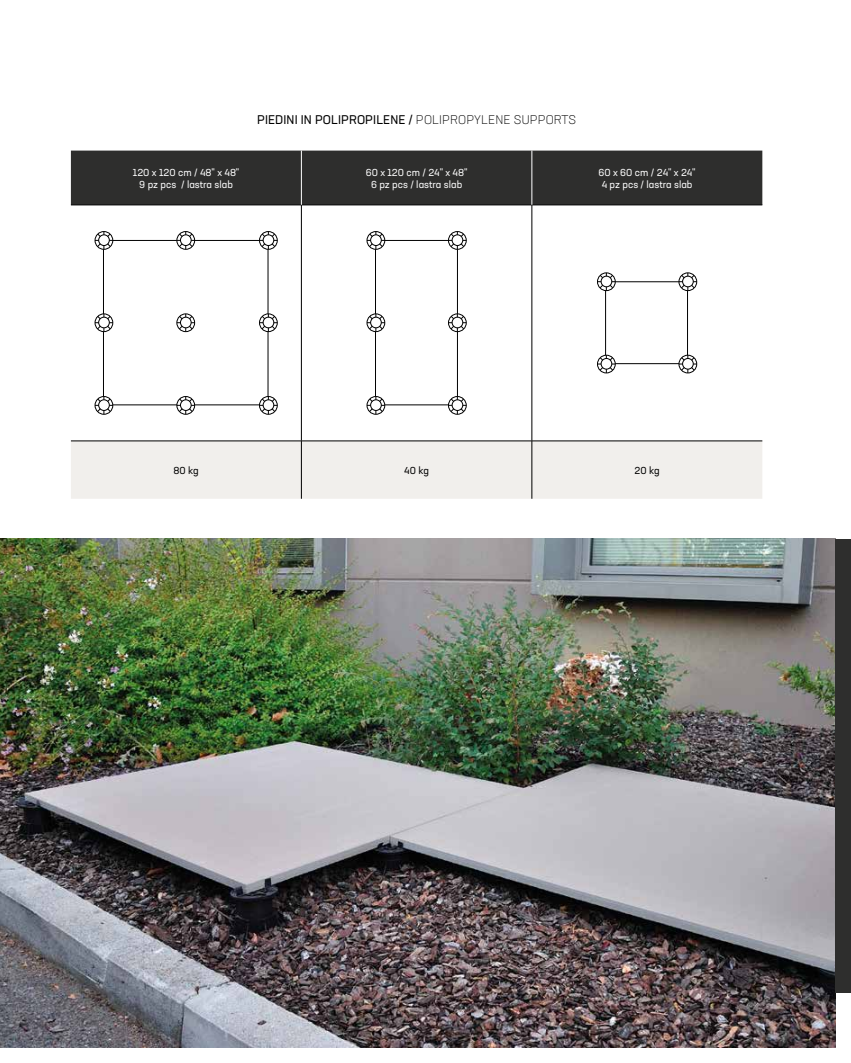
<style>
.page{position:relative;width:851px;height:1063px;background:#fff}
.page>*{position:absolute;margin:0;border:0;box-sizing:border-box;transform-origin:0 0}
.t1{font:12.5px "Neusa Next Std";letter-spacing:.01em;color:#000}
.t2{font:10px/12px "Neusa Next Std";color:#fff;text-align:center}
.t3{font:10px "Neusa Next Std";letter-spacing:-.005em;color:#000}
.s1{font-weight:300}
</style>
<div class="page">
<img style="left:0;top:539px;width:835px;height:509px">
<div style="left:71px;top:151px;width:691px;height:54px;background:#2e2e2d"></div>
<div style="left:71px;top:442px;width:691px;height:57px;background:#f1efec"></div>
<hr style="left:71px;top:205px;width:230px;height:1px;background:#000">
<hr style="left:301px;top:205px;width:230px;height:1px;background:#000">
<hr style="left:301px;top:205px;width:1px;height:236px;background:#000">
<hr style="left:531px;top:205px;width:231px;height:1px;background:#000">
<hr style="left:531px;top:205px;width:1px;height:236px;background:#000">
<hr style="left:71px;top:441px;width:230px;height:1px;background:#000">
<hr style="left:301px;top:441px;width:230px;height:1px;background:#000">
<hr style="left:301px;top:441px;width:1px;height:58px;background:#000">
<hr style="left:531px;top:441px;width:231px;height:1px;background:#000">
<hr style="left:531px;top:441px;width:1px;height:58px;background:#000">
<hr style="left:301px;top:151px;width:1px;height:54px;background:#fff">
<hr style="left:531px;top:151px;width:1px;height:54px;background:#fff">
<div style="left:103px;top:240px;width:165px;height:165px;border:1px solid #000"></div>
<div style="left:95px;top:231px;width:18px;height:18px;border:1px solid #000;border-radius:50%"></div>
<svg style="left:95px;top:232px;width:18px;height:17px"></svg>
<div style="left:99px;top:235px;width:10px;height:11px;background:#fff;border-radius:50%"></div>
<div style="left:99px;top:235px;width:10px;height:11px;border:1px solid #000;border-radius:50%"></div>
<svg style="left:95px;top:396px;width:18px;height:18px"></svg>
<div style="left:99px;top:400px;width:10px;height:10px;background:#fff;border-radius:50%"></div>
<div style="left:99px;top:400px;width:10px;height:11px;border:1px solid #000;border-radius:50%"></div>
<svg style="left:95px;top:314px;width:18px;height:18px"></svg>
<div style="left:99px;top:317px;width:10px;height:11px;background:#fff;border-radius:50%"></div>
<div style="left:99px;top:317px;width:10px;height:11px;border:1px solid #000;border-radius:50%"></div>
<div style="left:177px;top:231px;width:18px;height:18px;border:1px solid #000;border-radius:50%"></div>
<svg style="left:177px;top:232px;width:18px;height:17px"></svg>
<div style="left:180px;top:235px;width:11px;height:11px;background:#fff;border-radius:50%"></div>
<div style="left:180px;top:235px;width:11px;height:11px;border:1px solid #000;border-radius:50%"></div>
<svg style="left:177px;top:396px;width:18px;height:18px"></svg>
<div style="left:180px;top:400px;width:11px;height:10px;background:#fff;border-radius:50%"></div>
<div style="left:180px;top:400px;width:11px;height:11px;border:1px solid #000;border-radius:50%"></div>
<svg style="left:177px;top:314px;width:18px;height:18px"></svg>
<div style="left:180px;top:317px;width:11px;height:11px;background:#fff;border-radius:50%"></div>
<div style="left:180px;top:317px;width:11px;height:11px;border:1px solid #000;border-radius:50%"></div>
<div style="left:259px;top:231px;width:18px;height:18px;border:1px solid #000;border-radius:50%"></div>
<svg style="left:259px;top:232px;width:18px;height:17px"></svg>
<div style="left:263px;top:235px;width:11px;height:11px;background:#fff;border-radius:50%"></div>
<div style="left:263px;top:235px;width:11px;height:11px;border:1px solid #000;border-radius:50%"></div>
<svg style="left:259px;top:396px;width:18px;height:18px"></svg>
<div style="left:263px;top:400px;width:11px;height:10px;background:#fff;border-radius:50%"></div>
<div style="left:263px;top:400px;width:11px;height:11px;border:1px solid #000;border-radius:50%"></div>
<svg style="left:259px;top:314px;width:18px;height:18px"></svg>
<div style="left:263px;top:317px;width:11px;height:11px;background:#fff;border-radius:50%"></div>
<div style="left:263px;top:317px;width:11px;height:11px;border:1px solid #000;border-radius:50%"></div>
<div style="left:375px;top:240px;width:82px;height:165px;border:1px solid #000"></div>
<div style="left:367px;top:231px;width:18px;height:18px;border:1px solid #000;border-radius:50%"></div>
<svg style="left:367px;top:232px;width:18px;height:17px"></svg>
<div style="left:370px;top:235px;width:11px;height:11px;background:#fff;border-radius:50%"></div>
<div style="left:370px;top:235px;width:11px;height:11px;border:1px solid #000;border-radius:50%"></div>
<svg style="left:367px;top:396px;width:18px;height:18px"></svg>
<div style="left:370px;top:400px;width:11px;height:10px;background:#fff;border-radius:50%"></div>
<div style="left:370px;top:400px;width:11px;height:11px;border:1px solid #000;border-radius:50%"></div>
<svg style="left:367px;top:314px;width:18px;height:18px"></svg>
<div style="left:370px;top:317px;width:11px;height:11px;background:#fff;border-radius:50%"></div>
<div style="left:370px;top:317px;width:11px;height:11px;border:1px solid #000;border-radius:50%"></div>
<div style="left:448px;top:231px;width:18px;height:18px;border:1px solid #000;border-radius:50%"></div>
<svg style="left:448px;top:232px;width:18px;height:17px"></svg>
<div style="left:452px;top:235px;width:10px;height:11px;background:#fff;border-radius:50%"></div>
<div style="left:452px;top:235px;width:11px;height:11px;border:1px solid #000;border-radius:50%"></div>
<svg style="left:448px;top:396px;width:18px;height:18px"></svg>
<div style="left:452px;top:400px;width:10px;height:10px;background:#fff;border-radius:50%"></div>
<div style="left:452px;top:400px;width:11px;height:11px;border:1px solid #000;border-radius:50%"></div>
<svg style="left:448px;top:314px;width:18px;height:18px"></svg>
<div style="left:452px;top:317px;width:10px;height:11px;background:#fff;border-radius:50%"></div>
<div style="left:452px;top:317px;width:11px;height:11px;border:1px solid #000;border-radius:50%"></div>
<div style="left:605px;top:281px;width:82px;height:83px;border:1px solid #000"></div>
<svg style="left:597px;top:273px;width:18px;height:18px"></svg>
<div style="left:601px;top:276px;width:10px;height:11px;background:#fff;border-radius:50%"></div>
<div style="left:601px;top:276px;width:10px;height:11px;border:1px solid #000;border-radius:50%"></div>
<svg style="left:597px;top:355px;width:18px;height:18px"></svg>
<div style="left:601px;top:358px;width:10px;height:11px;background:#fff;border-radius:50%"></div>
<div style="left:601px;top:358px;width:10px;height:11px;border:1px solid #000;border-radius:50%"></div>
<svg style="left:678px;top:273px;width:18px;height:18px"></svg>
<div style="left:682px;top:276px;width:11px;height:11px;background:#fff;border-radius:50%"></div>
<div style="left:682px;top:276px;width:11px;height:11px;border:1px solid #000;border-radius:50%"></div>
<svg style="left:678px;top:355px;width:18px;height:18px"></svg>
<div style="left:682px;top:358px;width:11px;height:11px;background:#fff;border-radius:50%"></div>
<div style="left:682px;top:358px;width:11px;height:11px;border:1px solid #000;border-radius:50%"></div>
<div style="left:835px;top:539px;width:15px;height:453px;background:#2e2e2d"></div>
<p class="t1" style="left:257px;top:112px;width:320px">PIEDINI IN POLIPROPILENE / <span class="s1">POLIPROPYLENE SUPPORTS</span></p>
<p class="t2" style="left:133px;top:166px;width:108px">120 x 120 cm / 48" x 48"<br>9 pz pcs / lastra slab</p>
<p class="t2" style="left:365px;top:166px;width:103px">60 x 120 cm / 24" x 48"<br>6 pz pcs / lastra slab</p>
<p class="t2" style="left:598px;top:166px;width:99px">60 x 60 cm / 24" x 24"<br>4 pz pcs / lastra slab</p>
<p class="t3" style="left:173px;top:464px;width:27px">80 kg</p>
<p class="t3" style="left:404px;top:464px;width:26px">40 kg</p>
<p class="t3" style="left:634px;top:464px;width:27px">20 kg</p>
</div>
